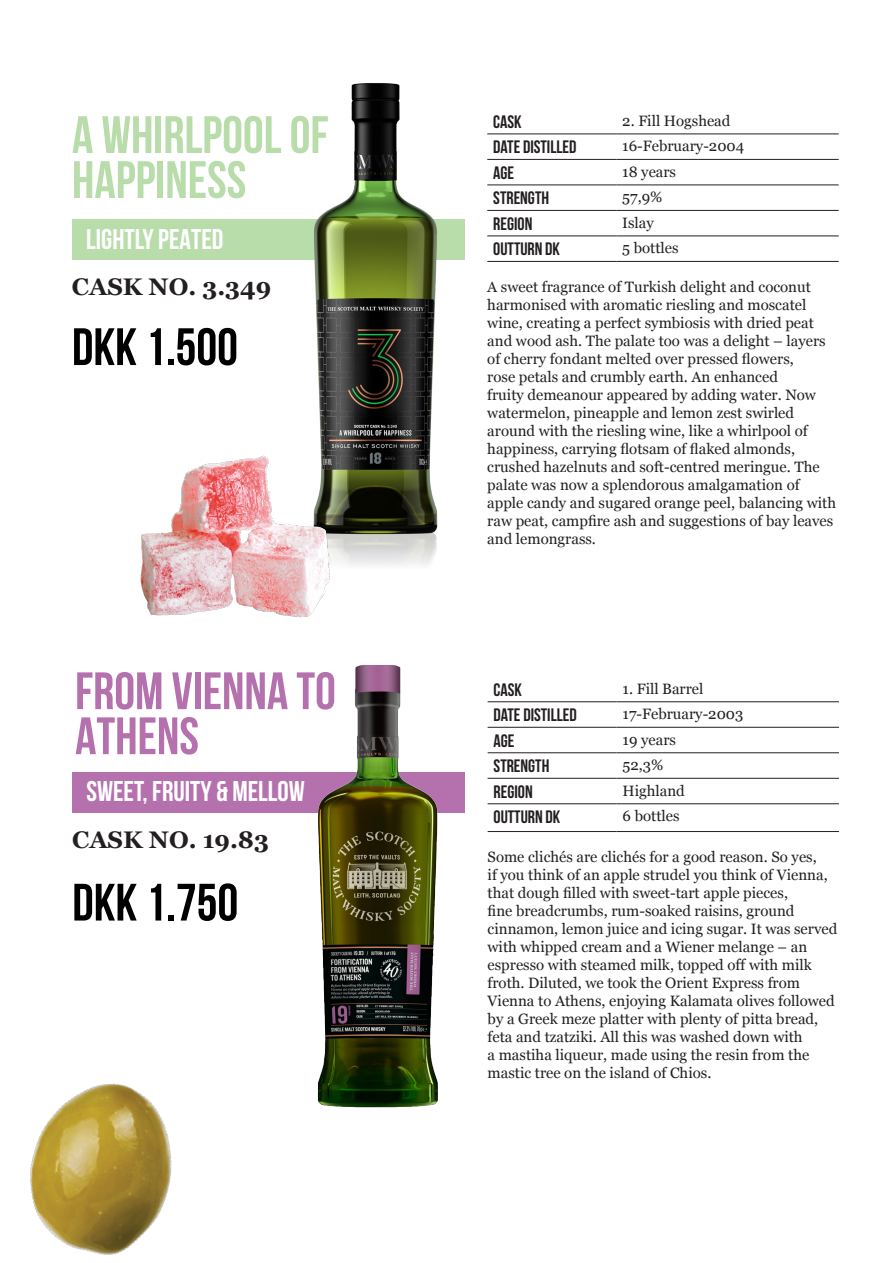
<style>
.page{position:relative;width:893px;height:1263px;background:#fff}
.page>*{position:absolute;margin:0;border:0;box-sizing:border-box;transform-origin:0 0}
.t1{font:700 52.5px/45px "Bebas Neue";color:#b8dcaa}
.t2{font:700 52.5px/45px "Bebas Neue";color:#b571ae}
.t3{font:700 52.5px "Bebas Neue";color:#000001}
.t4{font:700 28.5px "Bebas Neue";color:#fff}
.t5{font:700 24px "Georgia";color:#231f20}
.t6{font:700 18px "Bebas Neue";color:#231f20}
.t7{font:15px/18px "Georgia";color:#231f20}
</style>
<div class="page">
<div style="left:72px;top:219px;width:393px;height:41px;background:#b8dcaa"></div>
<img style="left:314px;top:83px;width:124px;height:482px">
<hr style="left:487px;top:134px;width:129px;height:1px;background:#231f20">
<hr style="left:616px;top:134px;width:223px;height:1px;background:#231f20">
<hr style="left:487px;top:159px;width:129px;height:1px;background:#231f20">
<hr style="left:616px;top:159px;width:223px;height:1px;background:#231f20">
<hr style="left:487px;top:185px;width:129px;height:1px;background:#231f20">
<hr style="left:616px;top:185px;width:223px;height:1px;background:#231f20">
<hr style="left:487px;top:210px;width:129px;height:1px;background:#231f20">
<hr style="left:616px;top:210px;width:223px;height:1px;background:#231f20">
<hr style="left:487px;top:236px;width:129px;height:1px;background:#231f20">
<hr style="left:616px;top:236px;width:223px;height:1px;background:#231f20">
<hr style="left:487px;top:261px;width:129px;height:1px;background:#231f20">
<hr style="left:616px;top:261px;width:223px;height:1px;background:#231f20">
<div style="left:72px;top:772px;width:393px;height:40px;background:#b571ae"></div>
<img style="left:313px;top:665px;width:127px;height:443px">
<hr style="left:488px;top:701px;width:129px;height:1px;background:#231f20">
<hr style="left:617px;top:701px;width:222px;height:1px;background:#231f20">
<hr style="left:488px;top:727px;width:129px;height:1px;background:#231f20">
<hr style="left:617px;top:727px;width:222px;height:1px;background:#231f20">
<hr style="left:488px;top:752px;width:129px;height:1px;background:#231f20">
<hr style="left:617px;top:752px;width:222px;height:1px;background:#231f20">
<hr style="left:488px;top:778px;width:129px;height:1px;background:#231f20">
<hr style="left:617px;top:778px;width:222px;height:1px;background:#231f20">
<hr style="left:488px;top:803px;width:129px;height:1px;background:#231f20">
<hr style="left:617px;top:803px;width:222px;height:1px;background:#231f20">
<hr style="left:488px;top:831px;width:129px;height:1px;background:#231f20">
<hr style="left:617px;top:831px;width:222px;height:1px;background:#231f20">
<img style="left:30px;top:1083px;width:142px;height:172px">
<img style="left:140px;top:453px;width:196px;height:165px">
<p class="t1" style="left:72px;top:112px;width:258px">A WHIRLPOOL OF<br>HAPPINESS</p>
<p class="t4" style="left:86px;top:223px;width:139px">LIGHTLY PEATED</p>
<p class="t5" style="left:72px;top:269px;width:201px">CASK NO. 3.349</p>
<p class="t3" style="left:72px;top:318px;width:167px">DKK 1.500</p>
<p class="t2" style="left:75px;top:668px;width:262px">FROM VIENNA TO<br>ATHENS</p>
<p class="t4" style="left:86px;top:776px;width:220px">SWEET, FRUITY &amp; MELLOW</p>
<p class="t5" style="left:72px;top:821px;width:198px">CASK NO. 19.83</p>
<p class="t3" style="left:72px;top:873px;width:167px">DKK 1.750</p>
<p class="t6" style="left:493px;top:112px;width:30px">CASK</p>
<p class="t7" style="left:622px;top:111px;width:110px">2. Fill Hogshead</p>
<p class="t6" style="left:493px;top:137px;width:85px">DATE DISTILLED</p>
<p class="t7" style="left:622px;top:136px;width:123px">16-February-2004</p>
<p class="t6" style="left:493px;top:163px;width:22px">AGE</p>
<p class="t7" style="left:622px;top:162px;width:55px">18 years</p>
<p class="t6" style="left:493px;top:188px;width:57px">STRENGTH</p>
<p class="t7" style="left:622px;top:187px;width:42px">57,9%</p>
<p class="t6" style="left:493px;top:214px;width:41px">REGION</p>
<p class="t7" style="left:622px;top:213px;width:33px">Islay</p>
<p class="t6" style="left:493px;top:239px;width:68px">OUTTURN DK</p>
<p class="t7" style="left:622px;top:238px;width:58px">5 bottles</p>
<p class="t7" style="left:487px;top:277px;width:350px">A sweet fragrance of Turkish delight and coconut harmonised with aromatic riesling and moscatel wine, creating a perfect symbiosis with dried peat and wood ash. The palate too was a delight – layers of cherry fondant melted over pressed flowers,<br>rose petals and crumbly earth. An enhanced<br>fruity demeanour appeared by adding water. Now watermelon, pineapple and lemon zest swirled around with the riesling wine, like a whirlpool of happiness, carrying flotsam of flaked almonds, crushed hazelnuts and soft-centred meringue. The palate was now a splendorous amalgamation of apple candy and sugared orange peel, balancing with raw peat, campfire ash and suggestions of bay leaves and lemongrass.</p>
<p class="t6" style="left:494px;top:680px;width:30px">CASK</p>
<p class="t7" style="left:623px;top:679px;width:82px">1. Fill Barrel</p>
<p class="t6" style="left:494px;top:705px;width:85px">DATE DISTILLED</p>
<p class="t7" style="left:623px;top:704px;width:122px">17-February-2003</p>
<p class="t6" style="left:494px;top:731px;width:22px">AGE</p>
<p class="t7" style="left:623px;top:730px;width:55px">19 years</p>
<p class="t6" style="left:494px;top:756px;width:57px">STRENGTH</p>
<p class="t7" style="left:623px;top:755px;width:42px">52,3%</p>
<p class="t6" style="left:494px;top:782px;width:41px">REGION</p>
<p class="t7" style="left:623px;top:781px;width:64px">Highland</p>
<p class="t6" style="left:494px;top:807px;width:68px">OUTTURN DK</p>
<p class="t7" style="left:623px;top:806px;width:58px">6 bottles</p>
<p class="t7" style="left:488px;top:847px;width:351px">Some clichés are clichés for a good reason. So yes,<br>if you think of an apple strudel you think of Vienna, that dough filled with sweet-tart apple pieces,<br>fine breadcrumbs, rum-soaked raisins, ground cinnamon, lemon juice and icing sugar. It was served with whipped cream and a Wiener melange – an espresso with steamed milk, topped off with milk froth. Diluted, we took the Orient Express from Vienna to Athens, enjoying Kalamata olives followed by a Greek meze platter with plenty of pitta bread, feta and tzatziki. All this was washed down with<br>a mastiha liqueur, made using the resin from the mastic tree on the island of Chios.</p>
</div>
